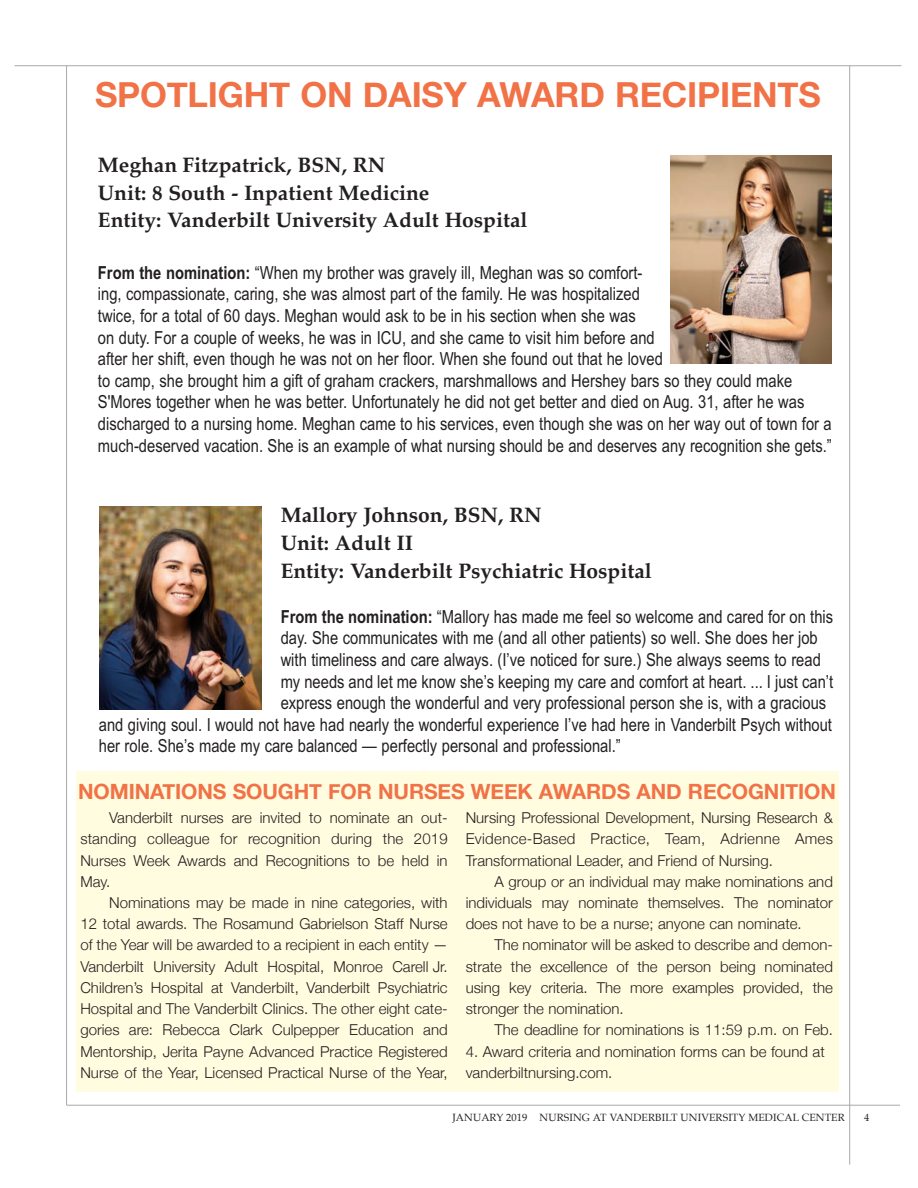
<style>
.page{position:relative;width:918px;height:1188px;background:#fff}
.page>*{position:absolute;margin:0;border:0;box-sizing:border-box;transform-origin:0 0}
.t1{font:700 34.5px "Helvetica Neue";letter-spacing:-.005em;color:#f17246}
.t2{font:700 21px/27.8px "Palatino";color:#231f20}
.t3{font:700 21px "Helvetica Neue";letter-spacing:-.005em;color:#f17246}
.t4{font:18px/21.6px "Arial Narrow";color:#231f20}
.t5{font:300 15px/21.3px "Helvetica Neue";color:#231f20;text-align:justify}
.t6{font:10.5px "Palatino";letter-spacing:.01em;color:#231f20}
.s1{font-weight:700}
</style>
<div class="page">
<hr style="left:66px;top:66px;width:1px;height:1039px;background:#a8a9ad">
<hr style="left:15px;top:65px;width:887px;height:1px;background:#a8a9ad">
<hr style="left:849px;top:66px;width:1px;height:1099px;background:#a8a9ad">
<hr style="left:67px;top:1105px;width:833px;height:1px;background:#a8a9ad">
<img style="left:671px;top:155px;width:161px;height:209px">
<img style="left:100px;top:506px;width:161px;height:204px">
<div style="left:76px;top:772px;width:763px;height:320px;background:#fffce0"></div>
<h1 class="t1" style="left:95px;top:74px;width:727px">SPOTLIGHT ON DAISY AWARD RECIPIENTS</h1>
<p class="t2" style="left:98px;top:152px;width:431px">Meghan Fitzpatrick, BSN, RN<br>Unit: 8 South - Inpatient Medicine<br>Entity: Vanderbilt University Adult Hospital</p>
<p class="t4" style="left:98px;top:262px;width:735px"><span class="s1">From the nomination:</span> “When my brother was gravely ill, Meghan was so comfort-<br>ing, compassionate, caring, she was almost part of the family. He was hospitalized<br>twice, for a total of 60 days. Meghan would ask to be in his section when she was<br>on duty. For a couple of weeks, he was in ICU, and she came to visit him before and<br>after her shift, even though he was not on her floor. When she found out that he loved<br>to camp, she brought him a gift of graham crackers, marshmallows and Hershey bars so they could make S'Mores together when he was better. Unfortunately he did not get better and died on Aug. 31, after he was discharged to a nursing home. Meghan came to his services, even though she was on her way out of town for a much-deserved vacation. She is an example of what nursing should be and deserves any recognition she gets.”</p>
<p class="t2" style="left:281px;top:503px;width:373px">Mallory Johnson, BSN, RN<br>Unit: Adult II<br>Entity: Vanderbilt Psychiatric Hospital</p>
<p class="t4" style="left:281px;top:606px;width:554px"><span class="s1">From the nomination:</span> “Mallory has made me feel so welcome and cared for on this</p>
<p class="t4" style="left:281px;top:627px;width:539px">day. She communicates with me (and all other patients) so well. She does her job</p>
<p class="t4" style="left:281px;top:649px;width:542px">with timeliness and care always. (I’ve noticed for sure.) She always seems to read</p>
<p class="t4" style="left:281px;top:671px;width:554px">my needs and let me know she’s keeping my care and comfort at heart. ... I just can’t</p>
<p class="t4" style="left:281px;top:692px;width:547px">express enough the wonderful and very professional person she is, with a gracious</p>
<p class="t4" style="left:99px;top:714px;width:735px">and giving soul. I would not have had nearly the wonderful experience I’ve had here in Vanderbilt Psych without</p>
<p class="t4" style="left:99px;top:735px;width:523px">her role. She’s made my care balanced — perfectly personal and professional.”</p>
<p class="t3" style="left:78px;top:778px;width:760px">NOMINATIONS SOUGHT FOR NURSES WEEK AWARDS AND RECOGNITION</p>
<p class="t5" style="left:80px;top:807px;width:369px;text-indent:29px">Vanderbilt nurses are invited to nominate an out&shy;standing colleague for recognition during the 2019<br>Nurses Week Awards and Recognitions to be held in May.</p>
<p class="t5" style="left:80px;top:892px;width:369px;text-indent:29px">Nominations may be made in nine categories, with 12 total awards. The Rosamund Gabrielson Staff Nurse of the Year will be awarded to a recipient in each entity — Vanderbilt University Adult Hospital, Monroe Carell Jr.<br>Children’s Hospital at Vanderbilt, Vanderbilt Psychiatric Hospital and The Vanderbilt Clinics. The other eight cate&shy;gories are: Rebecca Clark Culpepper Education and Mentorship, Jerita Payne Advanced Practice Registered Nurse of the Year, Licensed Practical Nurse of the Year,</p>
<p class="t5" style="left:466px;top:807px;width:369px">Nursing Professional Development, Nursing Research &amp; Evidence-Based Practice, Team, Adrienne Ames Transformational Leader, and Friend of Nursing.</p>
<p class="t5" style="left:466px;top:870px;width:369px;text-indent:29px">A group or an individual may make nominations and individuals may nominate themselves. The nominator does not have to be a nurse; anyone can nominate.</p>
<p class="t5" style="left:466px;top:934px;width:369px;text-indent:29px">The nominator will be asked to describe and demon&shy;strate the excellence of the person being nominated using key criteria. The more examples provided, the stronger the nomination.</p>
<p class="t5" style="left:494px;top:1019px;width:340px">The deadline for nominations is 11:59 p.m. on Feb.</p>
<p class="t5" style="left:466px;top:1040px;width:361px">4. Award criteria and nomination forms can be found at vanderbiltnursing.com.</p>
<p class="t6" style="left:452px;top:1112px;width:394px">JANUARY 2019 NURSING AT VANDERBILT UNIVERSITY MEDICAL CENTER</p>
<p class="t6" style="left:864px;top:1112px;width:7px">4</p>
</div>
